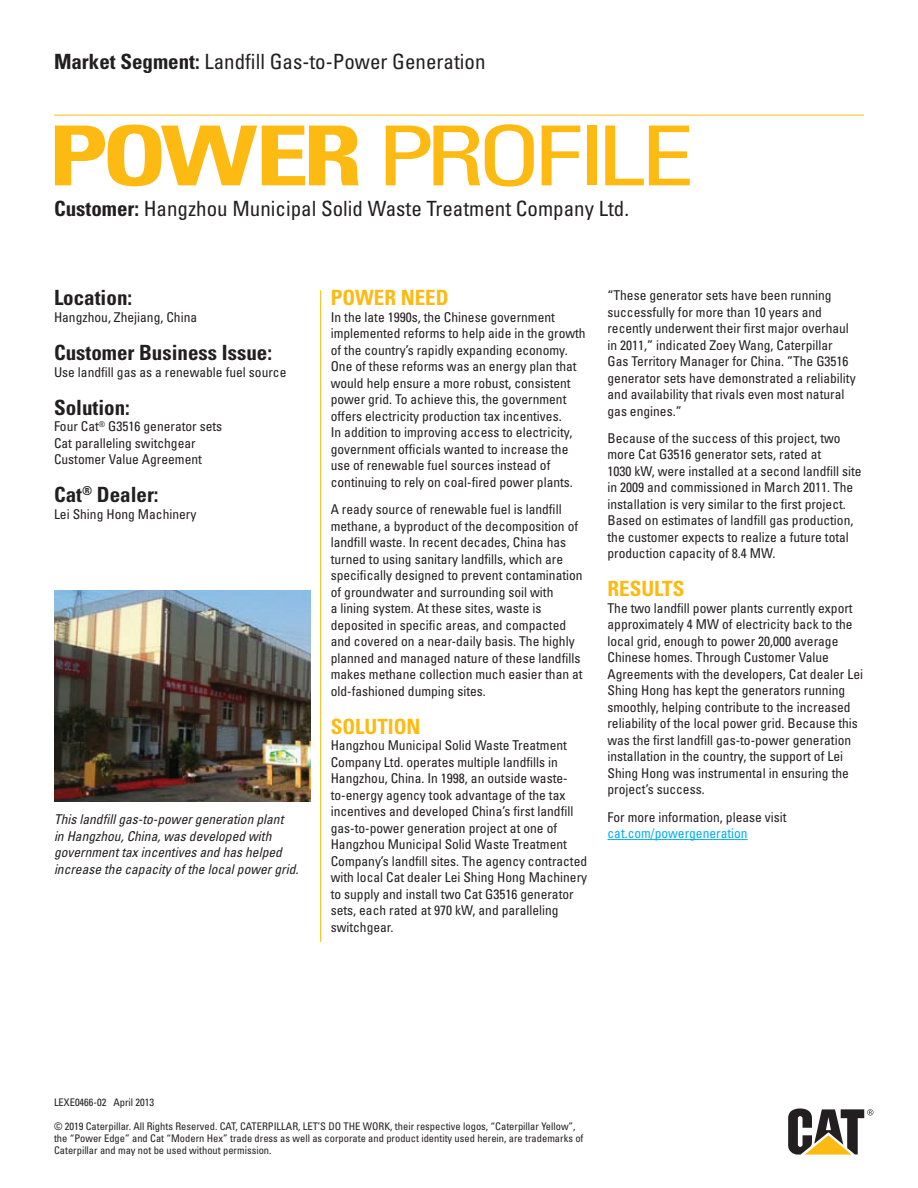
<style>
.page{position:relative;width:918px;height:1188px;background:#fff}
.page>*{position:absolute;margin:0;border:0;box-sizing:border-box;transform-origin:0 0}
.t1{font:condensed 82.8px "Univers LT Std";letter-spacing:-.08em;color:#fcba13;scale:1.3 1}
.t2{font:condensed 21px "Univers LT Std";color:#231f20}
.t3{font:700 condensed 21px "Univers LT Std";color:#231f20}
.t4{font:700 condensed 21px "Univers LT Std";color:#fcba13}
.t5{font:condensed 13.5px/16.5px "Univers LT Std";color:#231f20}
.t6{font:italic condensed 13.5px/16.5px "Univers LT Std";color:#231f20}
.t7{font:condensed 13.5px "Univers LT Std";color:#00aeef}
.t8{font:condensed 10.5px/12px "Univers LT Std";color:#231f20}
.s1{font-weight:700}
</style>
<div class="page">
<img style="left:54px;top:591px;width:256px;height:210px">
<hr style="left:608px;top:839px;width:140px;height:1px;background:#00aeef">
<hr style="left:320px;top:290px;width:1px;height:652px;background:#fcba13">
<hr style="left:54px;top:115px;width:810px;height:1px;background:#fcba13">
<svg style="left:788px;top:1108px;width:85px;height:47px"></svg>
<h2 class="t2" style="left:54px;top:48px;width:433px"><span class="s1">Market Segment:</span> Landfill Gas-to-Power Generation</h2>
<h1 class="t1" style="left:48px;top:103px;width:499px"><span class="s1">POWER</span> PROFILE</h1>
<h2 class="t2" style="left:54px;top:195px;width:577px"><span class="s1">Customer:</span> Hangzhou Municipal Solid Waste Treatment Company Ltd.</h2>
<h2 class="t3" style="left:54px;top:285px;width:80px">Location:</h2>
<p class="t5" style="left:54px;top:309px;width:145px">Hangzhou, Zhejiang, China</p>
<h2 class="t3" style="left:54px;top:340px;width:220px">Customer Business Issue:</h2>
<p class="t5" style="left:54px;top:363px;width:234px">Use landfill gas as a renewable fuel source</p>
<h2 class="t3" style="left:54px;top:394px;width:77px">Solution:</h2>
<p class="t5" style="left:54px;top:418px;width:170px">Four Cat<sup>®</sup> G3516 generator sets<br>Cat paralleling switchgear<br>Customer Value Agreement</p>
<h2 class="t3" style="left:54px;top:482px;width:106px">Cat<sup>®</sup> Dealer:</h2>
<p class="t5" style="left:54px;top:506px;width:144px">Lei Shing Hong Machinery</p>
<p class="t6" style="left:54px;top:811px;width:246px">This landfill gas-to-power generation plant<br>in Hangzhou, China, was developed with government tax incentives and has helped increase the capacity of the local power grid.</p>
<h2 class="t4" style="left:331px;top:285px;width:119px">POWER NEED</h2>
<p class="t5" style="left:331px;top:309px;width:256px">In the late 1990s, the Chinese government implemented reforms to help aide in the growth of the country’s rapidly expanding economy.<br>One of these reforms was an energy plan that would help ensure a more robust, consistent power grid. To achieve this, the government offers electricity production tax incentives.<br>In addition to improving access to electricity, government officials wanted to increase the use of renewable fuel sources instead of continuing to rely on coal-fired power plants.</p>
<p class="t5" style="left:331px;top:501px;width:253px">A ready source of renewable fuel is landfill methane, a byproduct of the decomposition of landfill waste. In recent decades, China has turned to using sanitary landfills, which are specifically designed to prevent contamination of groundwater and surrounding soil with<br>a lining system. At these sites, waste is deposited in specific areas, and compacted and covered on a near-daily basis. The highly planned and managed nature of these landfills makes methane collection much easier than at old-fashioned dumping sites.</p>
<h2 class="t4" style="left:331px;top:714px;width:91px">SOLUTION</h2>
<p class="t5" style="left:331px;top:737px;width:258px">Hangzhou Municipal Solid Waste Treatment Company Ltd. operates multiple landfills in Hangzhou, China. In 1998, an outside waste&shy;to-energy agency took advantage of the tax incentives and developed China’s first landfill gas-to-power generation project at one of Hangzhou Municipal Solid Waste Treatment Company’s landfill sites. The agency contracted with local Cat dealer Lei Shing Hong Machinery to supply and install two Cat G3516 generator sets, each rated at 970 kW, and paralleling switchgear.</p>
<p class="t5" style="left:608px;top:287px;width:250px">“These generator sets have been running successfully for more than 10 years and recently underwent their first major overhaul in 2011,” indicated Zoey Wang, Caterpillar Gas Territory Manager for China. ”The G3516 generator sets have demonstrated a reliability and availability that rivals even most natural gas engines.”</p>
<p class="t5" style="left:608px;top:430px;width:256px">Because of the success of this project, two more Cat G3516 generator sets, rated at<br>1030 kW, were installed at a second landfill site in 2009 and commissioned in March 2011. The installation is very similar to the first project.<br>Based on estimates of landfill gas production, the customer expects to realize a future total production capacity of 8.4 MW.</p>
<h2 class="t4" style="left:608px;top:576px;width:78px">RESULTS</h2>
<p class="t5" style="left:608px;top:600px;width:257px">The two landfill power plants currently export approximately 4 MW of electricity back to the local grid, enough to power 20,000 average Chinese homes. Through Customer Value Agreements with the developers, Cat dealer Lei Shing Hong has kept the generators running smoothly, helping contribute to the increased reliability of the local power grid. Because this was the first landfill gas-to-power generation installation in the country, the support of Lei Shing Hong was instrumental in ensuring the project’s success.</p>
<p class="t5" style="left:608px;top:808px;width:181px">For more information, please visit</p>
<p class="t7" style="left:608px;top:825px;width:142px">cat.com/powergeneration</p>
<p class="t8" style="left:54px;top:1096px;width:102px">LEXE0466-02 April 2013</p>
<p class="t8" style="left:54px;top:1120px;width:531px">© 2019 Caterpillar. All Rights Reserved. CAT, CATERPILLAR, LET’S DO THE WORK, their respective logos, “Caterpillar Yellow”, the “Power Edge” and Cat “Modern Hex” trade dress as well as corporate and product identity used herein, are trademarks of<br>Caterpillar and may not be used without permission.</p>
</div>
